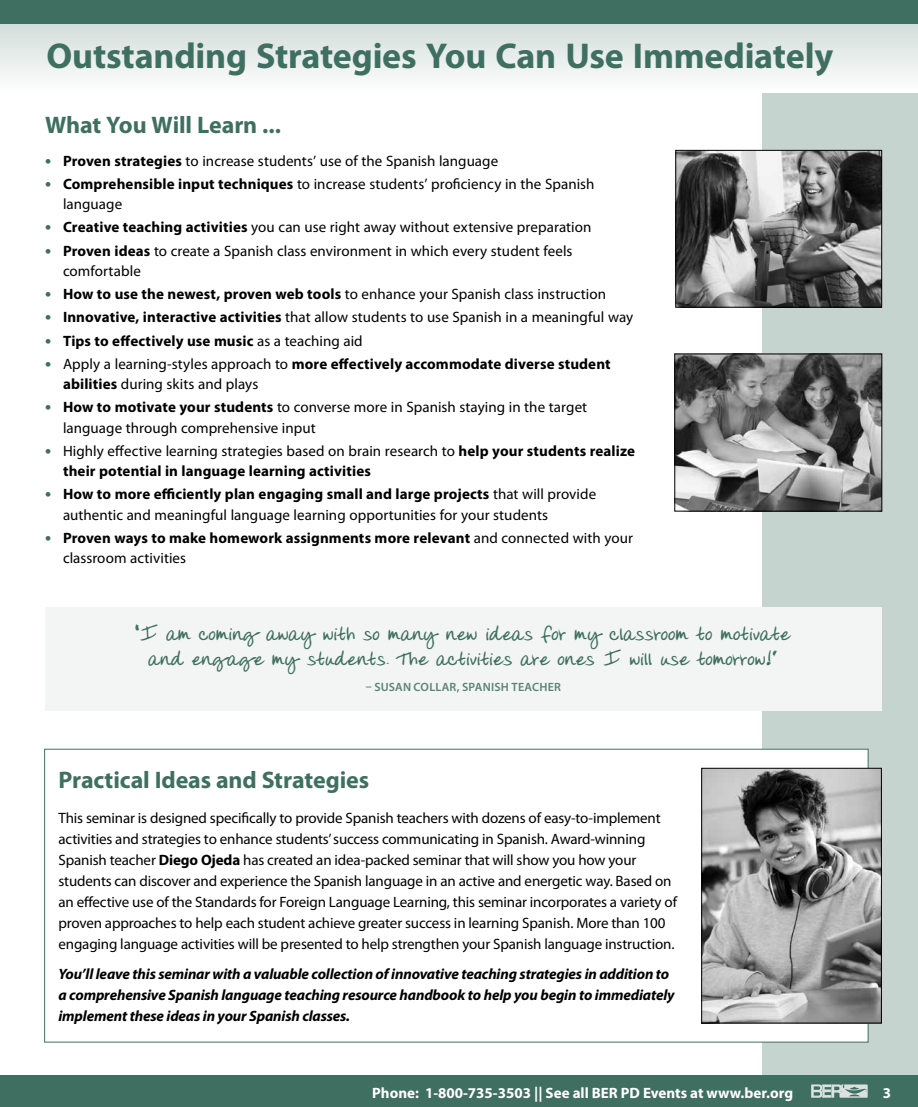
<style>
.page{position:relative;width:918px;height:1107px;background:#fff}
.page>*{position:absolute;margin:0;border:0;box-sizing:border-box;transform-origin:0 0}
.t1{font:700 36px "Myriad Pro";letter-spacing:-.005em;color:#3f6f60}
.t2{font:700 24px "Myriad Pro";letter-spacing:-.005em;color:#3f6f60}
.t3{font:700 21px/25.2px "Donnys Hand";letter-spacing:.005em;color:#3f6f60;text-align:center}
.t4{font:15px/21px "Myriad Pro";letter-spacing:-.01em;color:#000}
.t5{font:700 15px/20.2px "Myriad Pro";letter-spacing:.01em;color:#000}
.t6{font:italic 700 15px/21px "Myriad Pro";letter-spacing:-.01em;color:#000}
.t7{font:700 15px "Myriad Pro";color:#fff}
.t8{font:600 12px "Myriad Pro";letter-spacing:.015em;color:#5a8376}
.s1{font-weight:700;font-size:18px;color:#3f6f60}
.s2{font-weight:700}
.s3{font-size:18px;color:#3f6f60}
.s4{font-weight:400}
</style>
<div class="page">
<div style="left:763px;top:0;width:155px;height:1107px;background:#c5d4cf"></div>
<div style="left:0;top:1076px;width:918px;height:31px;background:#3f6f60"></div>
<svg style="left:811px;top:1084px;width:57px;height:14px"></svg>
<svg style="left:0;top:24px;width:918px;height:68px"></svg>
<div style="left:0;top:0;width:918px;height:24px;background:#3f6f60"></div>
<div style="left:45px;top:607px;width:837px;height:103px;background:#f2f5f4"></div>
<div style="left:45px;top:749px;width:823px;height:293px;background:#fff"></div>
<img style="left:677px;top:152px;width:203px;height:154px">
<div style="left:675px;top:150px;width:207px;height:158px;border:1px solid #000"></div>
<img style="left:677px;top:356px;width:203px;height:153px">
<div style="left:675px;top:354px;width:207px;height:157px;border:1px solid #000"></div>
<img style="left:703px;top:770px;width:177px;height:251px">
<div style="left:701px;top:768px;width:181px;height:255px;border:1px solid #000"></div>
<h1 class="t1" style="left:46px;top:32px;width:788px">Outstanding Strategies You Can Use Immediately</h1>
<h2 class="t2" style="left:45px;top:110px;width:238px">What You Will Learn ...</h2>
<p class="t4" style="left:45px;top:150px;width:455px"><span class="s1">•</span> <span class="s2">Proven strategies</span> to increase students’ use of the Spanish language</p>
<p class="t4" style="left:63px;top:174px;width:533px;line-height:20.2px;text-indent:-18px"><span class="s1">•</span> <span class="s2">Comprehensible input techniques</span> to increase students’ proficiency in the Spanish language</p>
<p class="t4" style="left:45px;top:217px;width:548px"><span class="s1">•</span> <span class="s2">Creative teaching activities</span> you can use right away without extensive preparation</p>
<p class="t4" style="left:63px;top:240px;width:511px;line-height:20.2px;text-indent:-18px"><span class="s1">•</span> <span class="s2">Proven ideas</span> to create a Spanish class environment in which every student feels comfortable</p>
<p class="t4" style="left:45px;top:283px;width:563px"><span class="s1">•</span> <span class="s2">How to use the newest, proven web tools</span> to enhance your Spanish class instruction</p>
<p class="t4" style="left:45px;top:307px;width:590px"><span class="s1">•</span> <span class="s2">Innovative, interactive activities</span> that allow students to use Spanish in a meaningful way</p>
<p class="t5" style="left:45px;top:330px;width:319px"><span class="s3">•</span> Tips to effectively use music <span class="s4">as a teaching aid</span></p>
<p class="t4" style="left:63px;top:354px;width:549px;line-height:20.2px;text-indent:-18px"><span class="s1">•</span> Apply a learning‑styles approach to <span class="s2">more effectively accommodate diverse student abilities</span> during skits and plays</p>
<p class="t4" style="left:63px;top:397px;width:526px;line-height:20.2px;text-indent:-18px"><span class="s1">•</span> <span class="s2">How to motivate your students</span> to converse more in Spanish staying in the target language through comprehensive input</p>
<p class="t5" style="left:63px;top:440px;width:574px;text-indent:-18px"><span class="s3">•</span> <span class="s4">Highly effective learning strategies based on brain research to</span> help your students realize their potential in language learning activities</p>
<p class="t4" style="left:63px;top:484px;width:535px;line-height:20.2px;text-indent:-18px"><span class="s1">•</span> <span class="s2">How to more efficiently plan engaging small and large projects</span> that will provide authentic and meaningful language learning opportunities for your students</p>
<p class="t5" style="left:63px;top:527px;width:571px;text-indent:-18px"><span class="s3">•</span> Proven ways to make homework assignments more relevant <span class="s4">and connected with your classroom activities</span></p>
<h3 class="t3" style="left:136px;top:622px;width:655px">“I am coming away with so many new ideas for my classroom to motivate and engage my students. The activities are ones I will use tomorrow!”</h3>
<p class="t8" style="left:366px;top:680px;width:197px">– SUSAN COLLAR, SPANISH TEACHER</p>
<h2 class="t2" style="left:58px;top:765px;width:312px">Practical Ideas and Strategies</h2>
<p class="t4" style="left:58px;top:807px;width:620px">This seminar is designed specifically to provide Spanish teachers with dozens of easy‑to‑implement activities and strategies to enhance students’ success communicating in Spanish. Award‑winning Spanish teacher <span class="s2">Diego Ojeda</span> has created an idea‑packed seminar that will show you how your students can discover and experience the Spanish language in an active and energetic way. Based on an effective use of the Standards for Foreign Language Learning, this seminar incorporates a variety of proven approaches to help each student achieve greater success in learning Spanish. More than 100 engaging language activities will be presented to help strengthen your Spanish language instruction.</p>
<p class="t6" style="left:58px;top:963px;width:618px">You’ll leave this seminar with a valuable collection of innovative teaching strategies in addition to a comprehensive Spanish language teaching resource handbook to help you begin to immediately implement these ideas in your Spanish classes.</p>
<p class="t7" style="left:372px;top:1083px;width:422px">Phone: 1-800-735-3503 || See all BER PD Events at www.ber.org</p>
<p class="t7" style="left:883px;top:1083px;width:10px">3</p>
</div>
